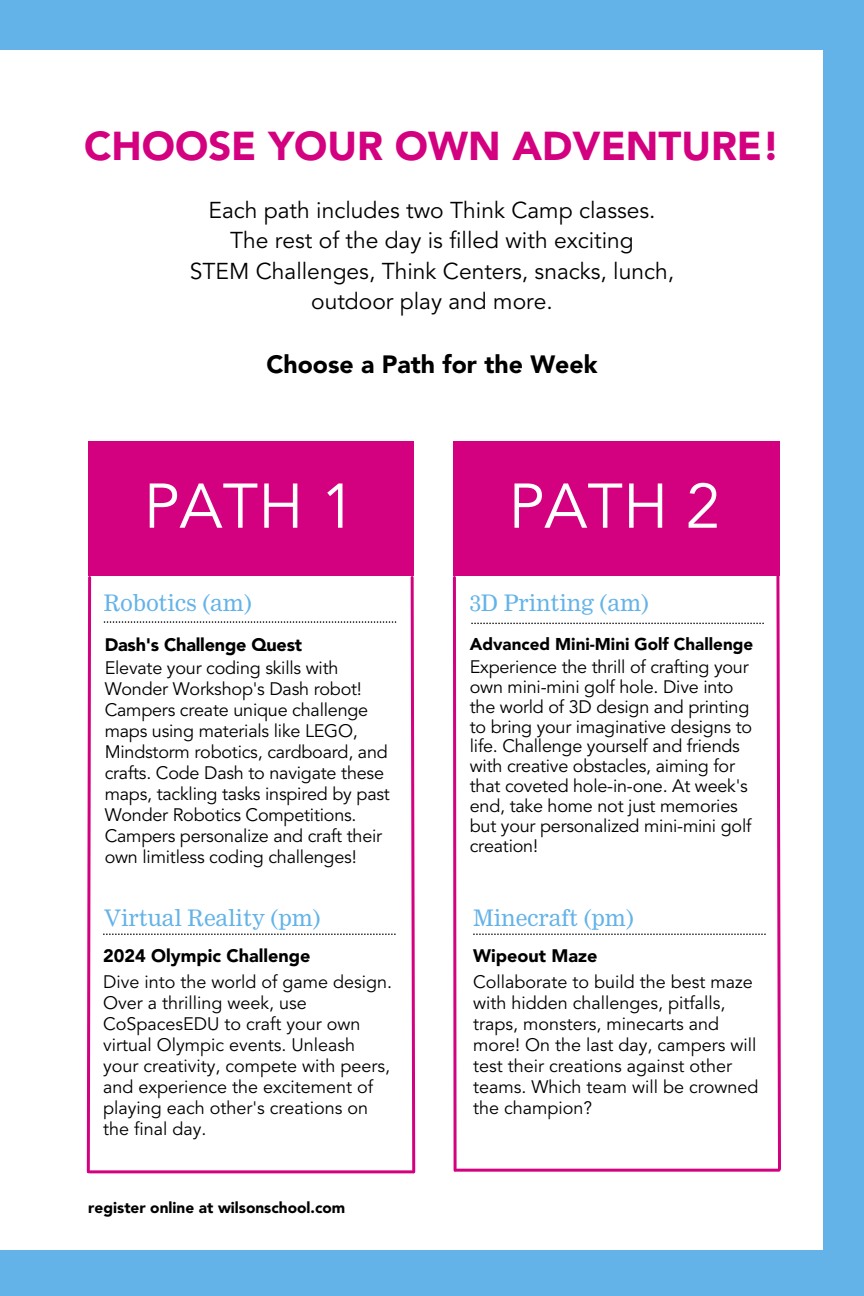
<style>
.page{position:relative;width:864px;height:1296px;background:#64b3e8}
.page>*{position:absolute;margin:0;border:0;box-sizing:border-box;transform-origin:0 0}
.t1{font:62.4px "Avenir LT Std";color:#fff}
.t2{font:900 40px "Avenir LT Std";color:#d3007f}
.t3{font:900 24.8px "Avenir LT Std";color:#000}
.t4{font:22.8px/30.4px "Avenir LT Std";color:#000;text-align:center}
.t5{font:22.2px "Clarion MT Std";color:#64b3e8}
.t6{font:18px/21px "Avenir LT Std";letter-spacing:-.01em;color:#000}
.t7{font:900 18px "Avenir LT Std";color:#000}
.t8{font:900 17px "Avenir LT Std";color:#000}
.t9{font:900 15.4px "Avenir LT Std";color:#000}
</style>
<div class="page">
<div style="left:0;top:50px;width:823px;height:1200px;background:#fff"></div>
<div style="left:88px;top:441px;width:326px;height:135px;background:#d3007f"></div>
<div style="left:453px;top:441px;width:326px;height:135px;background:#d3007f"></div>
<hr style="left:90px;top:1170px;width:323px;height:3px;background:#d3007f">
<svg style="left:86px;top:576px;width:7px;height:598px"></svg>
<svg style="left:409px;top:576px;width:7px;height:598px"></svg>
<hr style="left:457px;top:1169px;width:322px;height:3px;background:#d3007f">
<svg style="left:452px;top:576px;width:6px;height:596px"></svg>
<svg style="left:775px;top:573px;width:6px;height:599px"></svg>
<svg style="left:104px;top:621px;width:292px;height:2px"></svg>
<svg style="left:103px;top:933px;width:293px;height:2px"></svg>
<svg style="left:471px;top:623px;width:293px;height:1px"></svg>
<svg style="left:473px;top:933px;width:293px;height:2px"></svg>
<h2 class="t2" style="left:84px;top:130px;width:697px">CHOOSE YOUR OWN ADVENTURE!</h2>
<p class="t4" style="left:190px;top:197px;width:486px">Each path includes two Think Camp classes.<br>The rest of the day is filled with exciting<br>STEM Challenges, Think Centers, snacks, lunch, outdoor play and more.</p>
<h3 class="t3" style="left:266px;top:355px;width:333px">Choose a Path for the Week</h3>
<h1 class="t1" style="left:144px;top:481px;width:213px">PATH 1</h1>
<h1 class="t1" style="left:509px;top:481px;width:213px">PATH 2</h1>
<p class="t5" style="left:104px;top:594px;width:149px">Robotics (am)</p>
<p class="t5" style="left:470px;top:594px;width:180px">3D Printing (am)</p>
<p class="t7" style="left:105px;top:638px;width:199px">Dash's Challenge Quest</p>
<p class="t6" style="left:105px;top:659px;width:287px">Elevate your coding skills with Wonder Workshop's Dash robot!<br>Campers create unique challenge maps using materials like LEGO, Mindstorm robotics, cardboard, and crafts. Code Dash to navigate these maps, tackling tasks inspired by past Wonder Robotics Competitions.<br>Campers personalize and craft their own limitless coding challenges!</p>
<p class="t8" style="left:470px;top:638px;width:285px">Advanced Mini-Mini Golf Challenge</p>
<p class="t6" style="left:470px;top:659px;width:284px;line-height:19.8px">Experience the thrill of crafting your own mini-mini golf hole. Dive into the world of 3D design and printing to bring your imaginative designs to life. Challenge yourself and friends with creative obstacles, aiming for that coveted hole-in-one. At week's end, take home not just memories but your personalized mini-mini golf creation!</p>
<p class="t5" style="left:104px;top:908px;width:218px">Virtual Reality (pm)</p>
<p class="t5" style="left:473px;top:908px;width:162px">Minecraft (pm)</p>
<p class="t7" style="left:103px;top:949px;width:209px">2024 Olympic Challenge</p>
<p class="t6" style="left:103px;top:973px;width:290px">Dive into the world of game design.<br>Over a thrilling week, use<br>CoSpacesEDU to craft your own virtual Olympic events. Unleash your creativity, compete with peers, and experience the excitement of playing each other's creations on the final day.</p>
<p class="t7" style="left:473px;top:949px;width:126px">Wipeout Maze</p>
<p class="t6" style="left:473px;top:973px;width:287px">Collaborate to build the best maze with hidden challenges, pitfalls, traps, monsters, minecarts and more! On the last day, campers will test their creations against other teams. Which team will be crowned the champion?</p>
<p class="t9" style="left:88px;top:1201px;width:259px">register online at wilsonschool.com</p>
</div>
